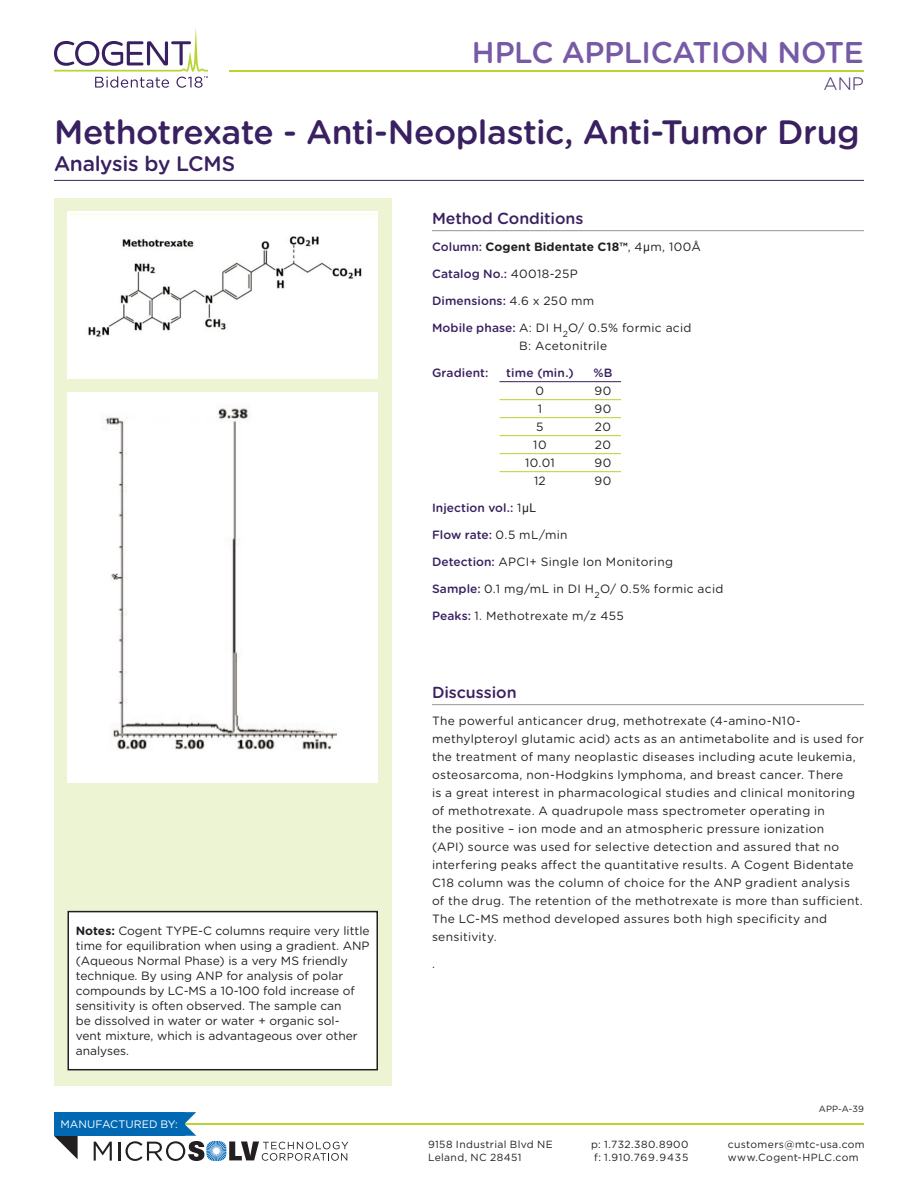
<style>
.page{position:relative;width:918px;height:1188px;background:#fff}
.page>*{position:absolute;margin:0;border:0;box-sizing:border-box;transform-origin:0 0}
.section_head{font:500 33.75px "Gotham Rounded";letter-spacing:-.02em;color:#392060}
.t1{font:500 30px "Gotham Rounded";letter-spacing:-.015em;color:#775aa6}
.section_subhead{font:500 21px "Gotham Rounded";letter-spacing:-.01em;color:#392060}
.t2{font:300 18px "Gotham Rounded";color:#392060}
.content_subhead-rule{font:500 16.05px "Gotham Rounded";letter-spacing:-.005em;color:#392060}
.content{font:12px/18px "Gotham Rounded";letter-spacing:.02em;color:#231f20;text-align:center}
.content-2{font:12px/15px "Gotham Rounded";color:#231f20}
.content-3{font:500 12px "Gotham Rounded";letter-spacing:.005em;color:#392060}
.content-4{font:700 12px "Gotham Rounded";letter-spacing:.005em;color:#231f20}
.gradient_table-heade{font:500 12px "Gotham Rounded";letter-spacing:.01em;color:#392060}
.gradient_table-rule{font:12px "Gotham Rounded";letter-spacing:.04em;color:#231f20}
.gradient_table-no_ru{font:12px "Gotham Rounded";color:#231f20}
.t3{font:10.8px "Gotham";color:#fff}
.t4{font:10.35px/12.5px "Gotham";letter-spacing:.035em;color:#231f20}
.t5{font:9px "Gotham Rounded";color:#231f20}
.s1{font-weight:500;color:#392060}
.s2{font-weight:400}
.s3{font-family:"Arial";font-weight:400}
.s4{font-weight:400;color:#231f20}
.s5{font-family:"Arial";font-weight:400;color:#231f20}
.s6{font-weight:700}
</style>
<div class="page">
<hr style="left:159px;top:1123px;width:705px;height:2px;background:#b8d432">
<hr style="left:229px;top:70px;width:635px;height:2px;background:#b8d432">
<svg style="left:54px;top:1136px;width:24px;height:23px"></svg>
<div style="left:54px;top:1112px;width:130px;height:24px;background:#0168b3"></div>
<svg style="left:94px;top:1142px;width:18px;height:19px"></svg>
<svg style="left:118px;top:1112px;width:230px;height:49px"></svg>
<div style="left:54px;top:198px;width:338px;height:887px;background:#edf4d4"></div>
<div style="left:67px;top:393px;width:311px;height:390px;background:#fff"></div>
<img style="left:105px;top:408px;width:233px;height:342px">
<svg style="left:54px;top:28px;width:154px;height:60px"></svg>
<hr style="left:54px;top:180px;width:810px;height:1px;background:#392060">
<hr style="left:432px;top:230px;width:432px;height:1px;background:#939598">
<hr style="left:500px;top:381px;width:121px;height:1px;background:#392060">
<hr style="left:500px;top:399px;width:121px;height:1px;background:#b8d432">
<hr style="left:500px;top:417px;width:121px;height:1px;background:#b8d432">
<hr style="left:500px;top:435px;width:121px;height:1px;background:#b8d432">
<hr style="left:500px;top:453px;width:121px;height:1px;background:#b8d432">
<hr style="left:500px;top:471px;width:121px;height:1px;background:#b8d432">
<hr style="left:432px;top:704px;width:432px;height:1px;background:#939598">
<div style="left:67px;top:212px;width:311px;height:167px;background:#fff"></div>
<img style="left:88px;top:236px;width:274px;height:101px">
<div style="left:68px;top:912px;width:309px;height:158px;background:#fff"></div>
<div style="left:68px;top:911px;width:310px;height:159px;border:2px solid #231f20"></div>
<h2 class="t1" style="left:472px;top:31px;width:394px">HPLC APPLICATION NOTE</h2>
<p class="t2" style="left:824px;top:72px;width:42px">ANP</p>
<p class="section_head" style="left:54px;top:108px;width:807px">Methotrexate - Anti-Neoplastic, Anti-Tumor Drug</p>
<p class="section_subhead" style="left:54px;top:149px;width:183px">Analysis by LCMS</p>
<p class="content_subhead-rule" style="left:432px;top:207px;width:153px">Method Conditions</p>
<p class="content-4" style="left:432px;top:238px;width:270px"><span class="s1">Column:</span> Cogent Bidentate C18™<span class="s2">, 4</span><span class="s3">µ</span><span class="s2">m, 100Å</span></p>
<p class="content-3" style="left:432px;top:265px;width:147px">Catalog No.: <span class="s4">40018-25P</span></p>
<p class="content-3" style="left:432px;top:292px;width:164px">Dimensions: <span class="s4">4.6 x 250 mm</span></p>
<p class="content" style="left:432px;top:319px;width:261px"><span class="s1">Mobile phase:</span> A: DI H<sub>2</sub>O/ 0.5% formic acid<br>B: Acetonitrile</p>
<p class="gradient_table-heade" style="left:432px;top:364px;width:58px">Gradient:</p>
<p class="gradient_table-heade" style="left:506px;top:364px;width:69px">time (min.)</p>
<p class="gradient_table-heade" style="left:593px;top:364px;width:21px">%B</p>
<p class="gradient_table-rule" style="left:536px;top:383px;width:10px">0</p>
<p class="gradient_table-rule" style="left:595px;top:383px;width:18px">90</p>
<p class="gradient_table-rule" style="left:538px;top:401px;width:6px">1</p>
<p class="gradient_table-rule" style="left:595px;top:401px;width:18px">90</p>
<p class="gradient_table-rule" style="left:536px;top:419px;width:9px">5</p>
<p class="gradient_table-rule" style="left:595px;top:419px;width:18px">20</p>
<p class="gradient_table-rule" style="left:533px;top:437px;width:15px">10</p>
<p class="gradient_table-rule" style="left:595px;top:437px;width:18px">20</p>
<p class="gradient_table-rule" style="left:525px;top:455px;width:31px">10.01</p>
<p class="gradient_table-rule" style="left:595px;top:455px;width:18px">90</p>
<p class="gradient_table-no_ru" style="left:534px;top:473px;width:13px">12</p>
<p class="gradient_table-no_ru" style="left:595px;top:473px;width:18px">90</p>
<p class="content-3" style="left:432px;top:499px;width:106px">Injection vol.: <span class="s4">1</span><span class="s5">µL</span></p>
<p class="content-3" style="left:432px;top:526px;width:137px">Flow rate: <span class="s4">0.5 mL/min</span></p>
<p class="content" style="left:432px;top:553px;width:243px"><span class="s1">Detection:</span> APCI+ Single Ion Monitoring</p>
<p class="content" style="left:432px;top:580px;width:293px"><span class="s1">Sample:</span> 0.1 mg/mL in DI H<sub>2</sub>O/ 0.5% formic acid</p>
<p class="content" style="left:432px;top:607px;width:193px"><span class="s1">Peaks:</span> 1. Methotrexate m/z 455</p>
<p class="content-2" style="left:76px;top:923px;width:295px"><span class="s6">Notes:</span> Cogent TYPE-C columns require very little time for equilibration when using a gradient. ANP (Aqueous Normal Phase) is a very MS friendly technique. By using ANP for analysis of polar compounds by LC-MS a 10-100 fold increase of sensitivity is often observed. The sample can<br>be dissolved in water or water + organic sol-<br>vent mixture, which is advantageous over other analyses.</p>
<p class="t3" style="left:60px;top:1118px;width:119px">MANUFACTURED BY:</p>
<p class="content_subhead-rule" style="left:432px;top:681px;width:86px">Discussion</p>
<p class="content" style="left:432px;top:712px;width:434px;text-align:left">The powerful anticancer drug, methotrexate (4-amino-N10- methylpteroyl glutamic acid) acts as an antimetabolite and is used for the treatment of many neoplastic diseases including acute leukemia, osteosarcoma, non-Hodgkins lymphoma, and breast cancer. There<br>is a great interest in pharmacological studies and clinical monitoring of methotrexate. A quadrupole mass spectrometer operating in<br>the positive – ion mode and an atmospheric pressure ionization<br>(API) source was used for selective detection and assured that no interfering peaks affect the quantitative results. A Cogent Bidentate C18 column was the column of choice for the ANP gradient analysis of the drug. The retention of the methotrexate is more than sufficient.<br>The LC-MS method developed assures both high specificity and sensitivity.</p>
<p class="content" style="left:432px;top:955px;width:4px">.</p>
<p class="t5" style="left:819px;top:1102px;width:47px">APP-A-39</p>
<p class="t4" style="left:428px;top:1138px;width:126px">9158 Industrial Blvd NE<br>Leland, NC 28451</p>
<p class="t4" style="left:591px;top:1138px;width:99px">p: 1.732.380.8900 f: 1.910.769.9435</p>
<p class="t4" style="left:728px;top:1138px;width:138px">customers@mtc-usa.com www.Cogent-HPLC.com</p>
</div>
